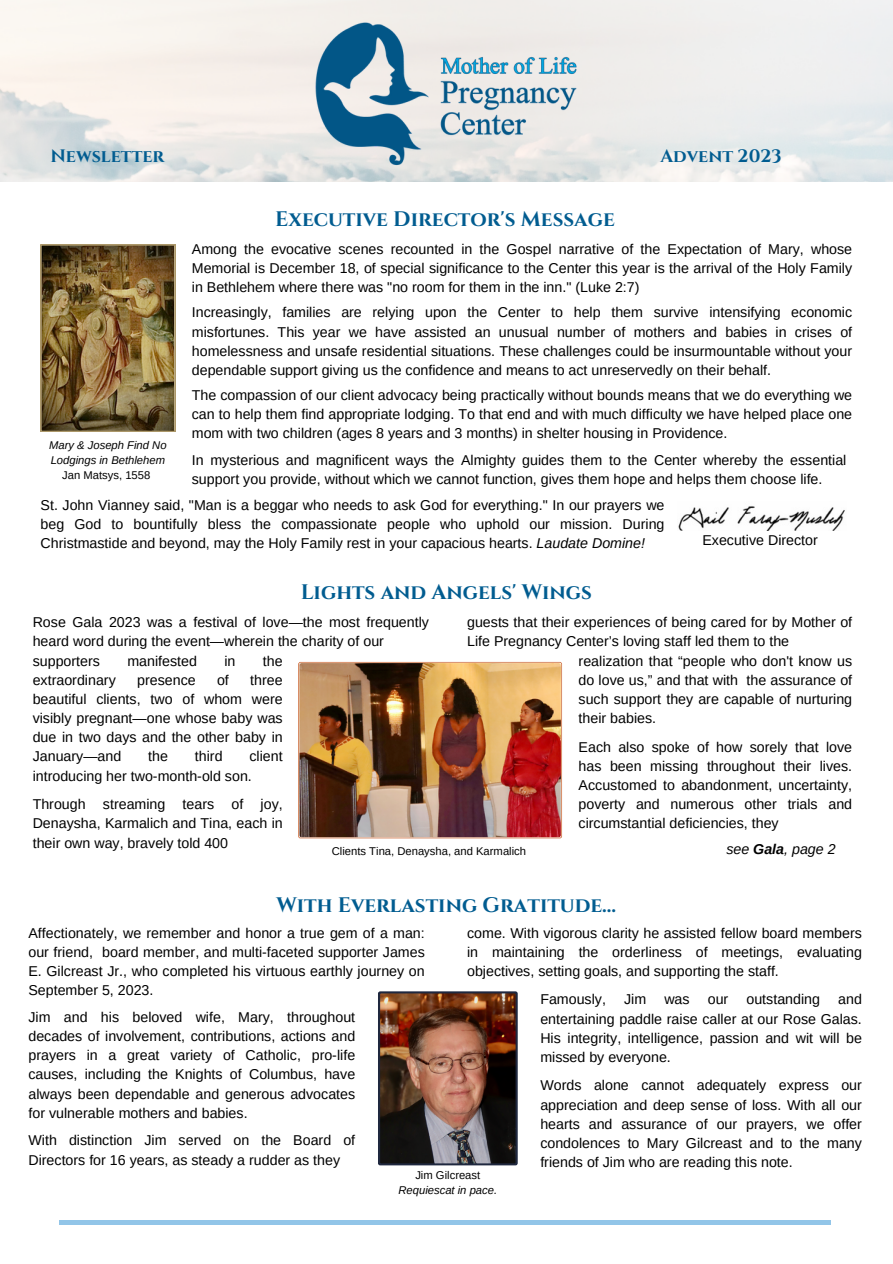
<style>
.page{position:relative;width:893px;height:1264px;background:#fff}
.page>*{position:absolute;margin:0;border:0;box-sizing:border-box;transform-origin:0 0}
.t1{font:700 21px "Cinzel";color:#015c90}
.t2{font:700 18px "Cinzel";color:#015c90}
.t3{font:14.25px/19px "Arimo";color:#000;text-align:justify}
.t4{font:italic 14.25px "Arimo";color:#000}
.t5{font:italic 11.25px/15px "Arimo";color:#000;text-align:center}
.t6{font:11.25px "Arimo";color:#000}
.s1{font-style:normal}
.s2{font-style:italic}
.s3{font-weight:700}
</style>
<div class="page">
<img style="left:305px;top:17px;width:280px;height:153px">
<hr style="left:59px;top:1220px;width:772px;height:4px;background:#92c5e8">
<img style="left:678px;top:506px;width:167px;height:24px">
<img style="left:378px;top:991px;width:139px;height:174px">
<img style="left:298px;top:661px;width:264px;height:177px">
<img style="left:41px;top:244px;width:134px;height:188px">
<p class="t2" style="left:50px;top:144px;width:116px">Newsletter</p>
<p class="t2" style="left:660px;top:144px;width:123px">Advent 2023</p>
<p class="t1" style="left:275px;top:205px;width:341px">Executive Director's Message</p>
<p class="t3" style="left:192px;top:239px;width:661px">Among the evocative scenes recounted in the Gospel narrative of the Expectation of Mary, whose Memorial is December 18, of special significance to the Center this year is the arrival of the Holy Family in Bethlehem where there was "no room for them in the inn." (Luke 2:7)</p>
<p class="t5" style="left:49px;top:437px;width:119px">Mary &amp; Joseph Find No<br>Lodgings in Bethlehem<br><span class="s1">Jan Matsys, 1558</span></p>
<p class="t3" style="left:192px;top:303px;width:661px">Increasingly, families are relying upon the Center to help them survive intensifying economic misfortunes. This year we have assisted an unusual number of mothers and babies in crises of homelessness and unsafe residential situations. These challenges could be insurmountable without your dependable support giving us the confidence and means to act unreservedly on their behalf.</p>
<p class="t3" style="left:192px;top:385px;width:661px">The compassion of our client advocacy being practically without bounds means that we do everything we can to help them find appropriate lodging. To that end and with much difficulty we have helped place one mom with two children (ages 8 years and 3 months) in shelter housing in Providence.</p>
<p class="t3" style="left:192px;top:450px;width:656px">In mysterious and magnificent ways the Almighty guides them to the Center whereby the essential support you provide, without which we cannot function, gives them hope and helps them choose life.</p>
<p class="t3" style="left:41px;top:495px;width:625px">St. John Vianney said, "Man is a beggar who needs to ask God for everything." In our prayers we beg God to bountifully bless the compassionate people who uphold our mission. During Christmastide and beyond, may the Holy Family rest in your capacious hearts. <span class="s2">Laudate Domine!</span></p>
<p class="t1" style="left:301px;top:578px;width:293px">Lights and Angels' Wings</p>
<p class="t3" style="left:702px;top:531px;width:117px">Executive Director</p>
<p class="t3" style="left:33px;top:612px;width:398px">Rose Gala 2023 was a festival of love—the most frequently heard word during the event—wherein the charity of our</p>
<p class="t3" style="left:467px;top:612px;width:386px">guests that their experiences of being cared for by Mother of<br>Life Pregnancy Center’s loving staff led them to the</p>
<p class="t3" style="left:33px;top:651px;width:69px">supporters</p>
<p class="t3" style="left:127px;top:651px;width:71px">manifested</p>
<p class="t3" style="left:224px;top:651px;width:13px">in</p>
<p class="t3" style="left:263px;top:651px;width:21px">the</p>
<p class="t3" style="left:33px;top:670px;width:85px">extraordinary</p>
<p class="t3" style="left:137px;top:670px;width:60px">presence</p>
<p class="t3" style="left:217px;top:670px;width:13px">of</p>
<p class="t3" style="left:33px;top:670px;width:251px;text-indent:217px">three beautiful clients, two of whom were visibly pregnant—one whose baby was due in two days and the other baby in January—and</p>
<p class="t3" style="left:33px;top:747px;width:251px;text-indent:217px">client introducing her two-month-old son.</p>
<p class="t3" style="left:148px;top:747px;width:21px">the</p>
<p class="t3" style="left:195px;top:747px;width:29px">third</p>
<p class="t3" style="left:33px;top:794px;width:251px">Through streaming tears of joy, Denaysha, Karmalich and Tina, each in their own way, bravely told 400</p>
<p class="t6" style="left:332px;top:845px;width:196px">Clients Tina, Denaysha, and Karmalich</p>
<p class="t3" style="left:578px;top:651px;width:275px">realization that “people who don't know us do love us,” and that with the assurance of such support they are capable of nurturing their babies.</p>
<p class="t3" style="left:578px;top:737px;width:275px">Each also spoke of how sorely that love has been missing throughout their lives.<br>Accustomed to abandonment, uncertainty, poverty and numerous other trials and circumstantial deficiencies, they</p>
<p class="t4" style="left:726px;top:841px;width:111px">see <span class="s3">Gala</span>, page 2</p>
<p class="t1" style="left:276px;top:891px;width:341px">With Everlasting Gratitude...</p>
<p class="t3" style="left:28px;top:923px;width:398px">Affectionately, we remember and honor a true gem of a man: our friend, board member, and multi-faceted supporter James E. Gilcreast Jr., who completed his virtuous earthly journey on September 5, 2023.</p>
<p class="t3" style="left:467px;top:923px;width:396px">come. With vigorous clarity he assisted fellow board members in maintaining the orderliness of meetings, evaluating objectives, setting goals, and supporting the staff.</p>
<p class="t3" style="left:540px;top:989px;width:323px;text-indent:298px">and entertaining paddle raise caller at our Rose Galas.<br>His integrity, intelligence, passion and wit will be missed by everyone.</p>
<p class="t3" style="left:540px;top:989px;width:67px">Famously,</p>
<p class="t3" style="left:624px;top:989px;width:24px">Jim</p>
<p class="t3" style="left:664px;top:989px;width:27px">was</p>
<p class="t3" style="left:707px;top:989px;width:22px">our</p>
<p class="t3" style="left:746px;top:989px;width:75px">outstanding</p>
<p class="t3" style="left:28px;top:1007px;width:328px">Jim and his beloved wife, Mary, throughout decades of involvement, contributions, actions and prayers in a great variety of Catholic, pro-life causes, including the Knights of Columbus, have always been dependable and generous advocates for vulnerable mothers and babies.</p>
<p class="t3" style="left:540px;top:1075px;width:323px">Words alone cannot adequately express our appreciation and deep sense of loss. With all our hearts and assurance of our prayers, we offer condolences to Mary Gilcreast and to the many friends of Jim who are reading this note.</p>
<p class="t3" style="left:28px;top:1130px;width:328px">With distinction Jim served on the Board of<br>Directors for 16 years, as steady a rudder as they</p>
<p class="t5" style="left:398px;top:1167px;width:100px"><span class="s1">Jim Gilcreast<br></span>Requiescat in pace.</p>
</div>
